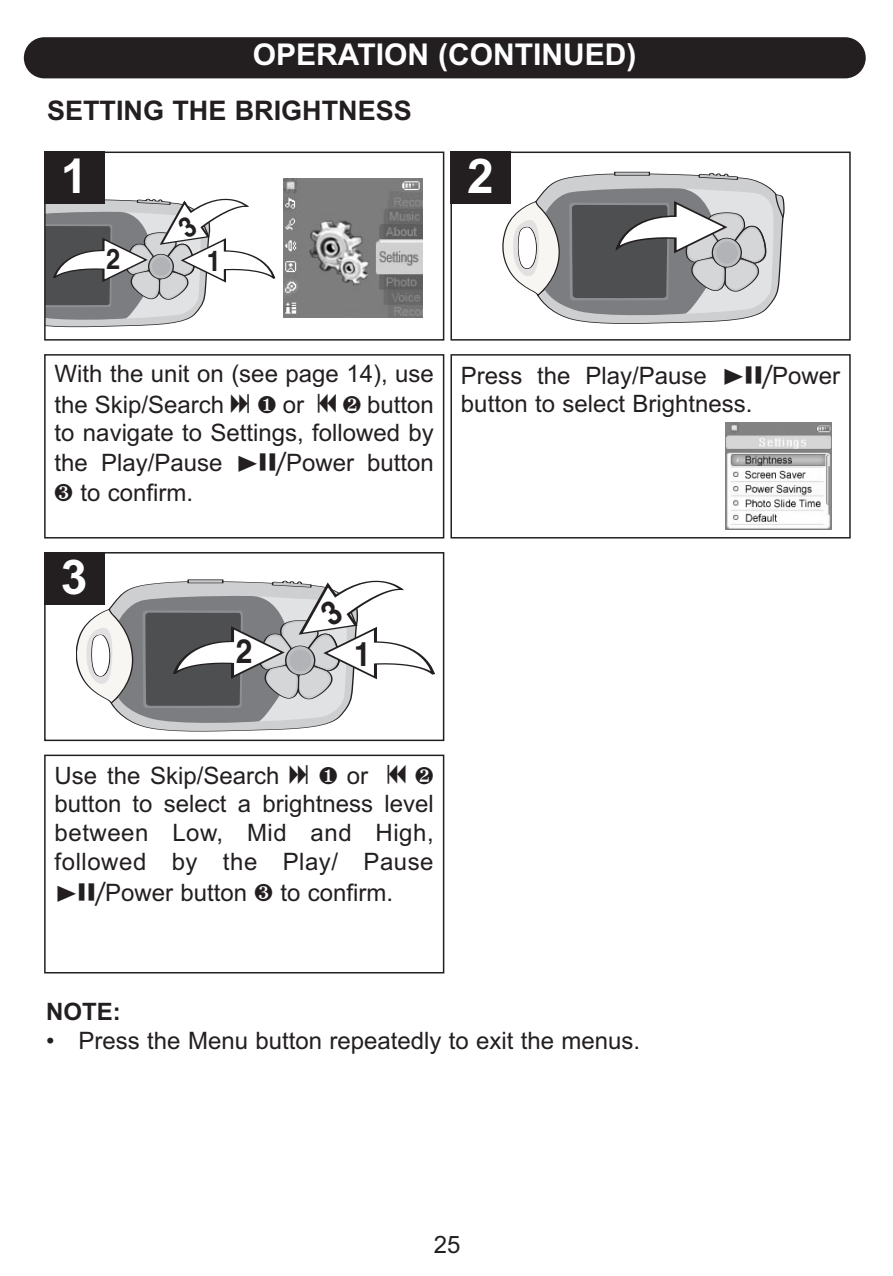
<style>
.page{position:relative;width:893px;height:1276px;background:#fff}
.page>*{position:absolute;margin:0;border:0;box-sizing:border-box;transform-origin:0 0}
.t1{font:700 48px "Arial";color:#fff}
.t2{font:700 33.6px "Helvetica";color:#231f20;scale:.89 1}
.t3{font:700 30px "Arial";color:#fff}
.t4{font:700 28.5px "Helvetica";color:#231f20;scale:.89 1}
.t5{font:700 27px "Arial";color:#231f20}
.t6{font:24px/29.1px "Arial";color:#231f20}
.t7{font:700 24px "Arial";color:#231f20}
.s1{font-family:"Treasure Chest"}
</style>
<div class="page">
<div style="left:24px;top:37px;width:842px;height:41px;background:#231f20;border-radius:21px"></div>
<div style="left:44px;top:354px;width:400px;height:184px;border:2px solid #231f20"></div>
<div style="left:44px;top:152px;width:400px;height:188px;border:2px solid #231f20"></div>
<div style="left:44px;top:152px;width:60px;height:52px;background:#231f20"></div>
<div style="left:450px;top:354px;width:401px;height:184px;border:2px solid #231f20"></div>
<svg style="left:503px;top:172px;width:281px;height:152px"></svg>
<div style="left:450px;top:152px;width:401px;height:188px;border:2px solid #231f20"></div>
<div style="left:450px;top:152px;width:60px;height:52px;background:#231f20"></div>
<div style="left:44px;top:754px;width:400px;height:219px;border:2px solid #231f20"></div>
<div style="left:44px;top:552px;width:400px;height:189px;border:2px solid #231f20"></div>
<div style="left:44px;top:552px;width:60px;height:52px;background:#231f20"></div>
<img style="left:284px;top:179px;width:138px;height:138px">
<img style="left:725px;top:422px;width:107px;height:107px">
<svg style="left:46px;top:198px;width:230px;height:129px"></svg>
<svg style="left:76px;top:579px;width:359px;height:152px"></svg>
<p class="t3" style="left:253px;top:37px;width:385px">OPERATION (CONTINUED)</p>
<p class="t5" style="left:47px;top:95px;width:366px">SETTING THE BRIGHTNESS</p>
<h1 class="t1" style="left:61px;top:149px;width:28px">1</h1>
<p class="t4" style="left:106px;top:242px;width:17px">2</p>
<p class="t4" style="left:207px;top:244px;width:17px">1</p>
<h1 class="t1" style="left:467px;top:149px;width:28px">2</h1>
<p class="t6" style="left:55px;top:358px;width:381px;line-height:30.6px">With the unit on (see page 14), use the Skip/Search <span class="s1">N 1</span> or <span class="s1">O 2</span> button</p>
<p class="t6" style="left:55px;top:417px;width:381px;line-height:30.3px;text-align:justify">to navigate to Settings, followed by the Play/Pause <span class="s1">®P/</span>Power button <span class="s1">3</span> to confirm.</p>
<h1 class="t1" style="left:61px;top:549px;width:28px">3</h1>
<h2 class="t2" style="left:236px;top:631px;width:20px">2</h2>
<h2 class="t2" style="left:354px;top:634px;width:20px">1</h2>
<p class="t6" style="left:461px;top:362px;width:381px;line-height:27.9px">Press the Play/Pause <span class="s1">®P/</span>Power button to select Brightness.</p>
<p class="t6" style="left:55px;top:761px;width:381px;text-align:justify">Use the Skip/Search <span class="s1">N 1</span> or <span class="s1">O 2 </span>button to select a brightness level between Low, Mid and High, followed by the Play/ Pause <span class="s1">®P/</span>Power button <span class="s1">3</span> to confirm.</p>
<p class="t7" style="left:46px;top:997px;width:76px">NOTE:</p>
<p class="t6" style="left:46px;top:1025px;width:596px">• Press the Menu button repeatedly to exit the menus.</p>
<p class="t6" style="left:434px;top:1230px;width:28px">25</p>
</div>
